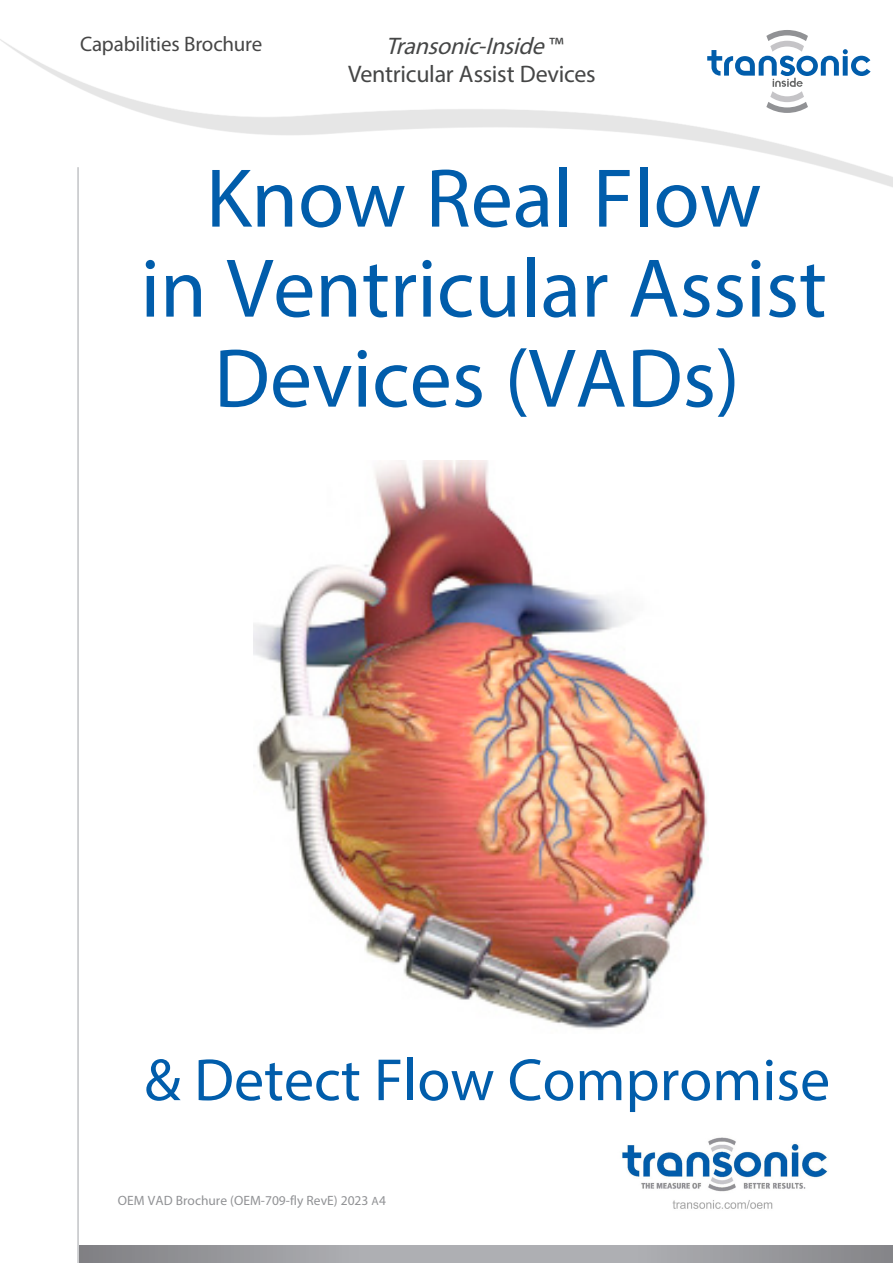
<style>
.page{position:relative;width:893px;height:1263px;background:#fff}
.page>*{position:absolute;margin:0;border:0;box-sizing:border-box;transform-origin:0 0}
.t1{font:84px/90px "Myriad Pro";color:#015dab;text-align:center}
.t2{font:60px "Myriad Pro";color:#015dab}
.t3{font:24px "Myriad Pro";letter-spacing:-.01em;color:#454646}
.t4{font:italic 24px "Myriad Pro";color:#454646}
.t5{font:21px "Myriad Pro";letter-spacing:-.01em;color:#464646}
.t6{font:13.5px "Myriad Pro";color:#919295}
.s1{font-style:normal}
.s2{font-size:12px}
</style>
<div class="page">
<svg style="left:79px;top:1245px;width:814px;height:18px;background:#9f9fa3"></svg>
<hr style="left:77px;top:167px;width:2px;height:1096px;background:#aeafb3">
<img style="left:253px;top:460px;width:455px;height:570px">
<img style="left:0;top:39px;width:893px;height:154px">
<svg style="left:707px;top:30px;width:164px;height:83px"></svg>
<img style="left:622px;top:1137px;width:206px;height:72px">
<p class="t5" style="left:80px;top:31px;width:184px">Capabilities Brochure</p>
<p class="t4" style="left:385px;top:31px;width:180px">Transonic-Inside<span class="s1">™</span></p>
<p class="t3" style="left:348px;top:59px;width:249px">Ventricular Assist Devices</p>
<p class="t1" style="left:141px;top:152px;width:688px">Know Real Flow<br>in Ventricular Assist<br>Devices (VADs)</p>
<p class="t2" style="left:144px;top:1043px;width:687px">&amp; Detect Flow Compromise</p>
<p class="t6" style="left:118px;top:1192px;width:269px">OEM VAD Brochure (OEM-709-fly RevE) 2023 <span class="s2">A</span>4</p>
</div>
